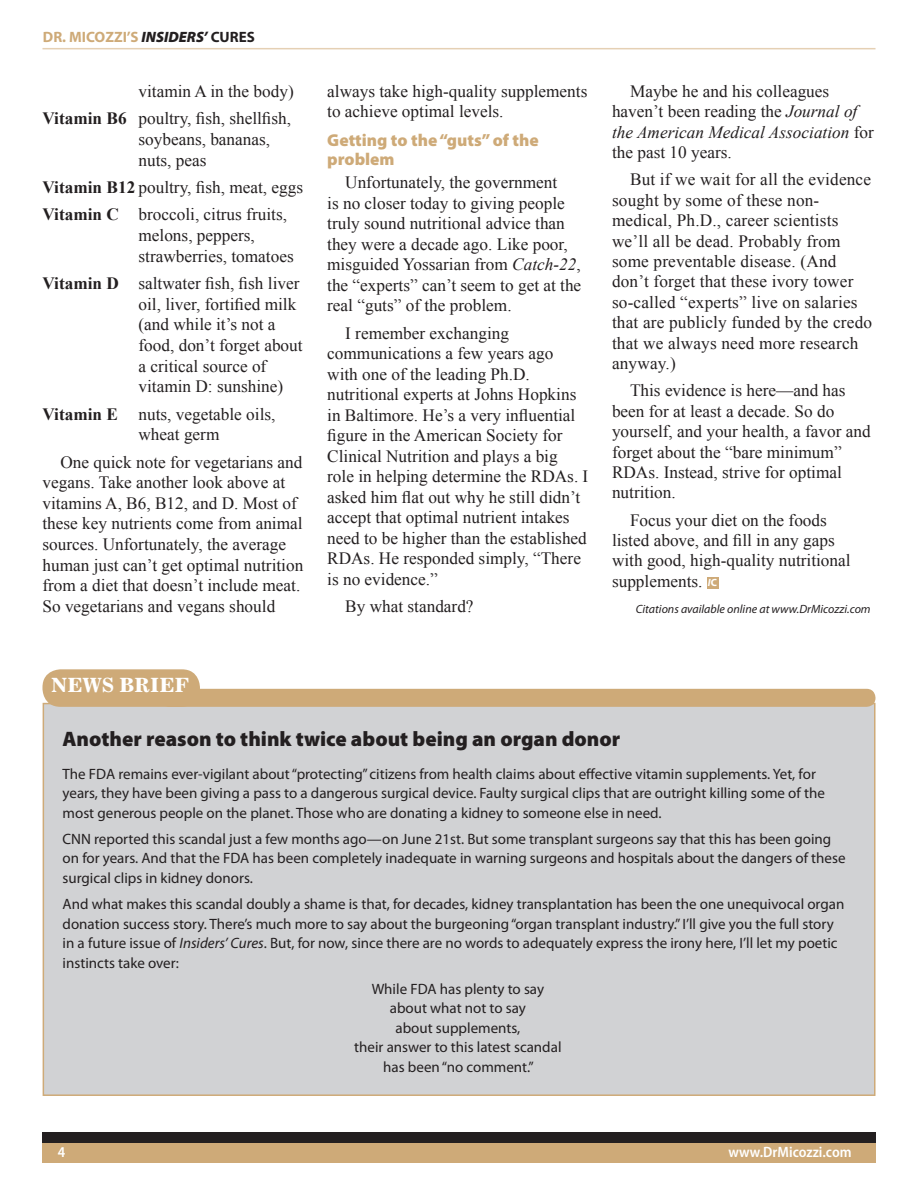
<style>
.page{position:relative;width:918px;height:1188px;background:#fff}
.page>*{position:absolute;margin:0;border:0;box-sizing:border-box;transform-origin:0 0}
.t1{font:900 21px "Myriad Pro";color:#231f20}
.t2{font:19.5px "Corona LT Std Bold Face No 2";color:#fff}
.t3{font:17.25px/20.4px "Times New Roman";color:#231f20}
.t4{font:900 17.25px/19.4px "Myriad Pro";color:#ceaa78}
.t5{font:15px/19.5px "Myriad Pro";color:#231f20}
.t6{font:700 15px "Myriad Pro";color:#ceaa78}
.t7{font:600 semi-condensed 15px "Myriad Pro";color:#fff}
.t8{font:italic 12px "Myriad Pro";color:#231f20}
.s1{font-weight:900;font-style:italic;color:#231f20}
.s2{color:#231f20}
.s3{font-weight:700}
.s4{font-style:italic}
.s5{font-family:"Myriad Pro";font-weight:700;font-style:italic;font-size:10.5px;color:#fff}
.s6{font-family:"Myriad Pro";font-weight:700;font-size:10.5px;color:#fff}
</style>
<div class="page">
<hr style="left:42px;top:48px;width:833px;height:1px;background:#e5d0b4">
<div style="left:42px;top:1137px;width:834px;height:26px;background:#ceaa78"></div>
<div style="left:42px;top:1132px;width:834px;height:10px;background:#231f20"></div>
<div style="left:707px;top:577px;width:12px;height:11px;background:#ceaa78"></div>
<div style="left:43px;top:703px;width:832px;height:393px;background:#d1d2d4;border:2px solid #ceaa78"></div>
<div style="left:42px;top:669px;width:158px;height:38px;background:#ceaa78;border-radius:18px"></div>
<div style="left:161px;top:689px;width:714px;height:18px;background:#ceaa78;border-radius:9px"></div>
<p class="t6" style="left:43px;top:27px;width:213px">DR. MICOZZI’S <span class="s1">INSIDERS’</span> <span class="s2">CURES</span></p>
<p class="t3" style="left:42px;top:77px;width:253px;line-height:27.5px;text-align:right">vitamin A in the body)<br><span class="s3">Vitamin B6</span> poultry, fish, shellfish,</p>
<p class="t3" style="left:138px;top:129px;width:133px">soybeans, bananas, nuts, peas</p>
<p class="t3" style="left:42px;top:173px;width:262px;line-height:27.5px"><span class="s3">Vitamin B12</span> poultry, fish, meat, eggs<br><span class="s3">Vitamin C</span> broccoli, citrus fruits,</p>
<p class="t3" style="left:138px;top:225px;width:157px">melons, peppers, strawberries, tomatoes</p>
<p class="t3" style="left:138px;top:273px;width:166px;text-indent:-96px"><span class="s3">Vitamin D</span> saltwater fish, fish liver oil, liver, fortified milk (and while it’s not a food, don’t forget about a critical source of vitamin D: sunshine)</p>
<p class="t3" style="left:138px;top:403px;width:139px;text-indent:-96px"><span class="s3">Vitamin E</span> nuts, vegetable oils, wheat germ</p>
<p class="t3" style="left:42px;top:451px;width:262px;text-indent:18px">One quick note for vegetarians and vegans. Take another look above at vitamins A, B6, B12, and D. Most of these key nutrients come from animal sources. Unfortunately, the average human just can’t get optimal nutrition from a diet that doesn’t include meat.<br>So vegetarians and vegans should</p>
<p class="t3" style="left:327px;top:81px;width:262px">always take high-quality supplements to achieve optimal levels.</p>
<p class="t4" style="left:327px;top:130px;width:213px">Getting to the “guts” of the problem</p>
<p class="t3" style="left:327px;top:172px;width:256px;text-indent:18px">Unfortunately, the government<br>is no closer today to giving people truly sound nutritional advice than they were a decade ago. Like poor, misguided Yossarian from <span class="s4">Catch-22</span>, the “experts” can’t seem to get at the real “guts” of the problem.</p>
<p class="t3" style="left:327px;top:322px;width:263px;text-indent:18px">I remember exchanging communications a few years ago<br>with one of the leading Ph.D. nutritional experts at Johns Hopkins in Baltimore. He’s a very influential figure in the American Society for<br>Clinical Nutrition and plays a big role in helping determine the RDAs. I asked him flat out why he still didn’t accept that optimal nutrient intakes need to be higher than the established<br>RDAs. He responded simply, “There is no evidence.”</p>
<p class="t3" style="left:345px;top:596px;width:130px">By what standard?</p>
<p class="t3" style="left:612px;top:81px;width:263px;text-indent:18px">Maybe he and his colleagues haven’t been reading the <span class="s4">Journal of the American Medical Association</span> for the past 10 years.</p>
<p class="t3" style="left:612px;top:169px;width:262px;text-indent:18px">But if we wait for all the evidence sought by some of these non&shy;medical, Ph.D., career scientists we’ll all be dead. Probably from some preventable disease. (And don’t forget that these ivory tower so-called “experts” live on salaries that are publicly funded by the credo that we always need more research anyway.)</p>
<p class="t3" style="left:612px;top:380px;width:260px;text-indent:18px">This evidence is here—and has been for at least a decade. So do yourself, and your health, a favor and forget about the “bare minimum”<br>RDAs. Instead, strive for optimal nutrition.</p>
<p class="t3" style="left:612px;top:509px;width:240px;text-indent:18px">Focus your diet on the foods listed above, and fill in any gaps with good, high-quality nutritional supplements. <span class="s5">I</span><span class="s6">C</span></p>
<p class="t8" style="left:636px;top:602px;width:236px">Citations available online at www.DrMicozzi.com</p>
<p class="t2" style="left:51px;top:673px;width:139px">NEWS BRIEF</p>
<p class="t1" style="left:63px;top:724px;width:559px">Another reason to think twice about being an organ donor</p>
<p class="t5" style="left:63px;top:764px;width:764px">The FDA remains ever-vigilant about “protecting” citizens from health claims about effective vitamin supplements. Yet, for years, they have been giving a pass to a dangerous surgical device. Faulty surgical clips that are outright killing some of the most generous people on the planet. Those who are donating a kidney to someone else in need.</p>
<p class="t5" style="left:63px;top:829px;width:784px">CNN reported this scandal just a few months ago—on June 21st. But some transplant surgeons say that this has been going on for years. And that the FDA has been completely inadequate in warning surgeons and hospitals about the dangers of these surgical clips in kidney donors.</p>
<p class="t5" style="left:63px;top:894px;width:783px">And what makes this scandal doubly a shame is that, for decades, kidney transplantation has been the one unequivocal organ donation success story. There’s much more to say about the burgeoning “organ transplant industry.” I’ll give you the full story in a future issue of <span class="s4">Insiders’ Cures</span>. But, for now, since there are no words to adequately express the irony here, I’ll let my poetic instincts take over:</p>
<p class="t5" style="left:354px;top:979px;width:209px;text-align:center">While FDA has plenty to say about what not to say<br>about supplements,<br>their answer to this latest scandal has been “no comment.”</p>
<p class="t7" style="left:58px;top:1143px;width:9px">4</p>
<p class="t7" style="left:728px;top:1144px;width:125px">www.DrMicozzi.com</p>
</div>
